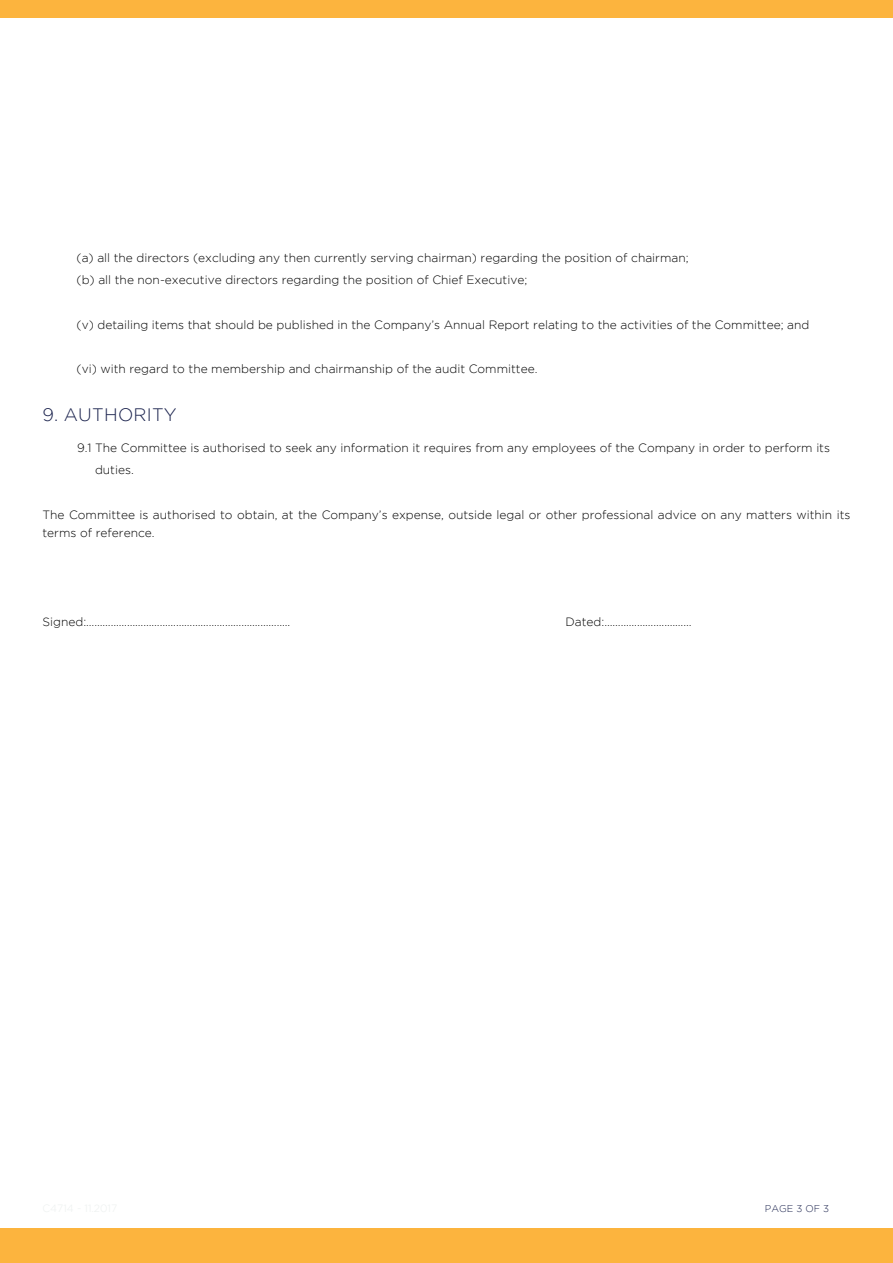
<style>
.page{position:relative;width:893px;height:1263px;background:#fff}
.page>*{position:absolute;margin:0;border:0;box-sizing:border-box;transform-origin:0 0}
.t1{font:300 18px "Gotham";letter-spacing:.015em;color:#19214c}
.t2{font:300 12px/22.2px "Gotham";color:#000001}
.t3{font:300 9.75px "Gotham";letter-spacing:.015em;color:#19214c}
</style>
<div class="page">
<div style="left:0;top:1229px;width:893px;height:34px;background:#fcb43e"></div>
<div style="left:0;top:0;width:893px;height:17px;background:#fcb43e"></div>
<p class="t2" style="left:77px;top:246px;width:613px">(a) all the directors (excluding any then currently serving chairman) regarding the position of chairman; (b) all the non-executive directors regarding the position of Chief Executive;</p>
<p class="t2" style="left:77px;top:313px;width:734px">(v) detailing items that should be published in the Company’s Annual Report relating to the activities of the Committee; and</p>
<p class="t2" style="left:77px;top:358px;width:462px">(vi) with regard to the membership and chairmanship of the audit Committee.</p>
<h1 class="t1" style="left:43px;top:405px;width:136px">9. AUTHORITY</h1>
<p class="t2" style="left:95px;top:436px;width:736px;text-indent:-18px">9.1 The Committee is authorised to seek any information it requires from any employees of the Company in order to perform its duties.</p>
<p class="t2" style="left:43px;top:505px;width:809px;line-height:18px">The Committee is authorised to obtain, at the Company’s expense, outside legal or other professional advice on any matters within its terms of reference.</p>
<p class="t2" style="left:43px;top:610px;width:249px">Signed:……………………………………………………….………..</p>
<p class="t2" style="left:566px;top:610px;width:127px">Dated:…………………..………</p>
<p class="t3" style="left:765px;top:1203px;width:66px">PAGE 3 OF 3</p>
</div>
